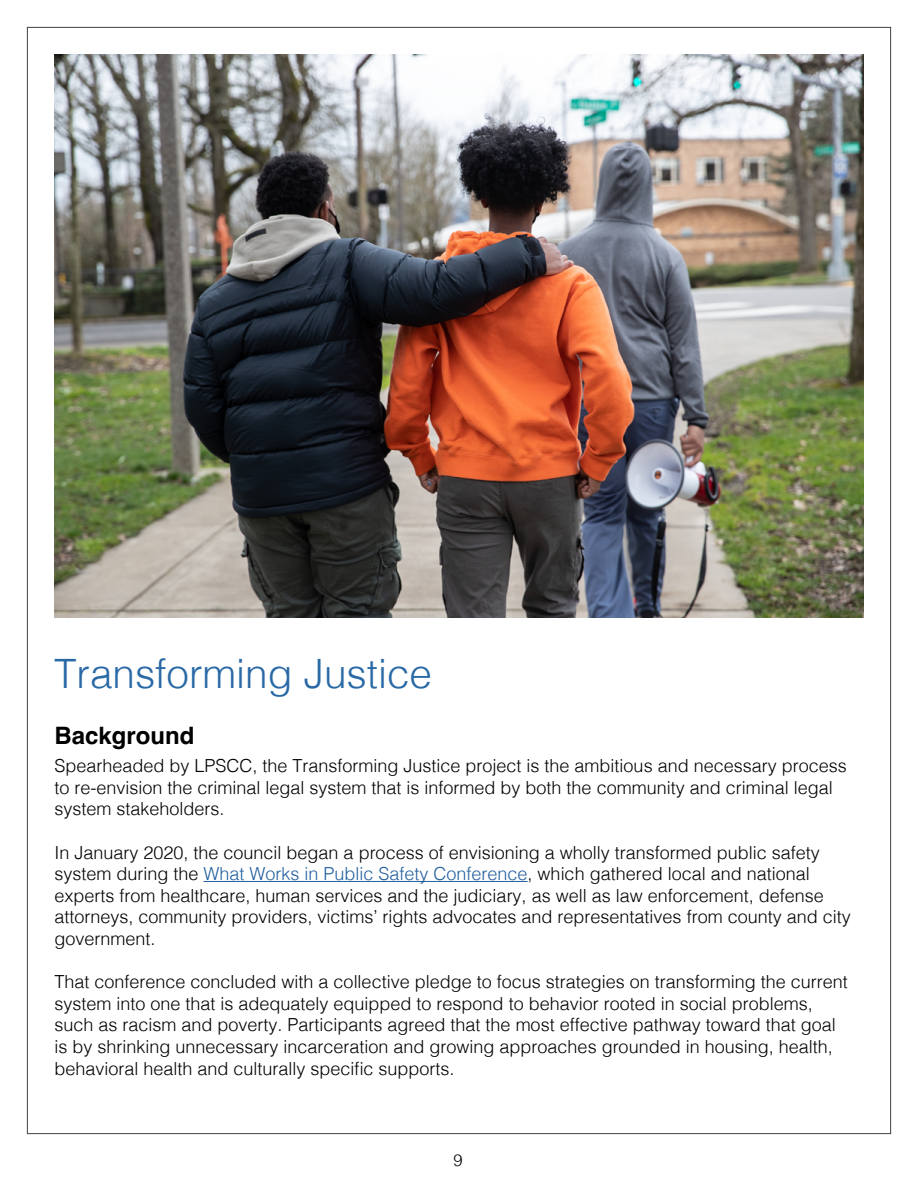
<style>
.page{position:relative;width:918px;height:1188px;background:#fff}
.page>*{position:absolute;margin:0;border:0;box-sizing:border-box;transform-origin:0 0}
.t1{font:300 40.5px "Helvetica";color:#2969a5}
.t2{font:700 24px "Helvetica";color:#000}
.t3{font:300 18px/21.6px "Helvetica";color:#000}
.t4{font:300 16.5px "Helvetica";color:#000}
.s1{color:#215e9e}
</style>
<div class="page">
<hr style="left:204px;top:881px;width:324px;height:1px;background:#215e9e">
<img style="left:54px;top:54px;width:810px;height:564px">
<h1 class="t1" style="left:54px;top:640px;width:380px">Transforming Justice</h1>
<h2 class="t2" style="left:54px;top:721px;width:142px">Background</h2>
<p class="t3" style="left:54px;top:754px;width:794px">Spearheaded by LPSCC, the Transforming Justice project is the ambitious and necessary process to re-envision the criminal legal system that is informed by both the community and criminal legal system stakeholders.</p>
<p class="t3" style="left:54px;top:840px;width:798px">In January 2020, the council began a process of envisioning a wholly transformed public safety system during the <span class="s1">What Works in Public Safety Conference</span>, which gathered local and national experts from healthcare, human services and the judiciary, as well as law enforcement, defense attorneys, community providers, victims’ rights advocates and representatives from county and city government.</p>
<p class="t3" style="left:54px;top:970px;width:795px">That conference concluded with a collective pledge to focus strategies on transforming the current system into one that is adequately equipped to respond to behavior rooted in social problems, such as racism and poverty. Participants agreed that the most effective pathway toward that goal is by shrinking unnecessary incarceration and growing approaches grounded in housing, health, behavioral health and culturally specific supports.</p>
<p class="t4" style="left:453px;top:1146px;width:11px">9</p>
</div>
